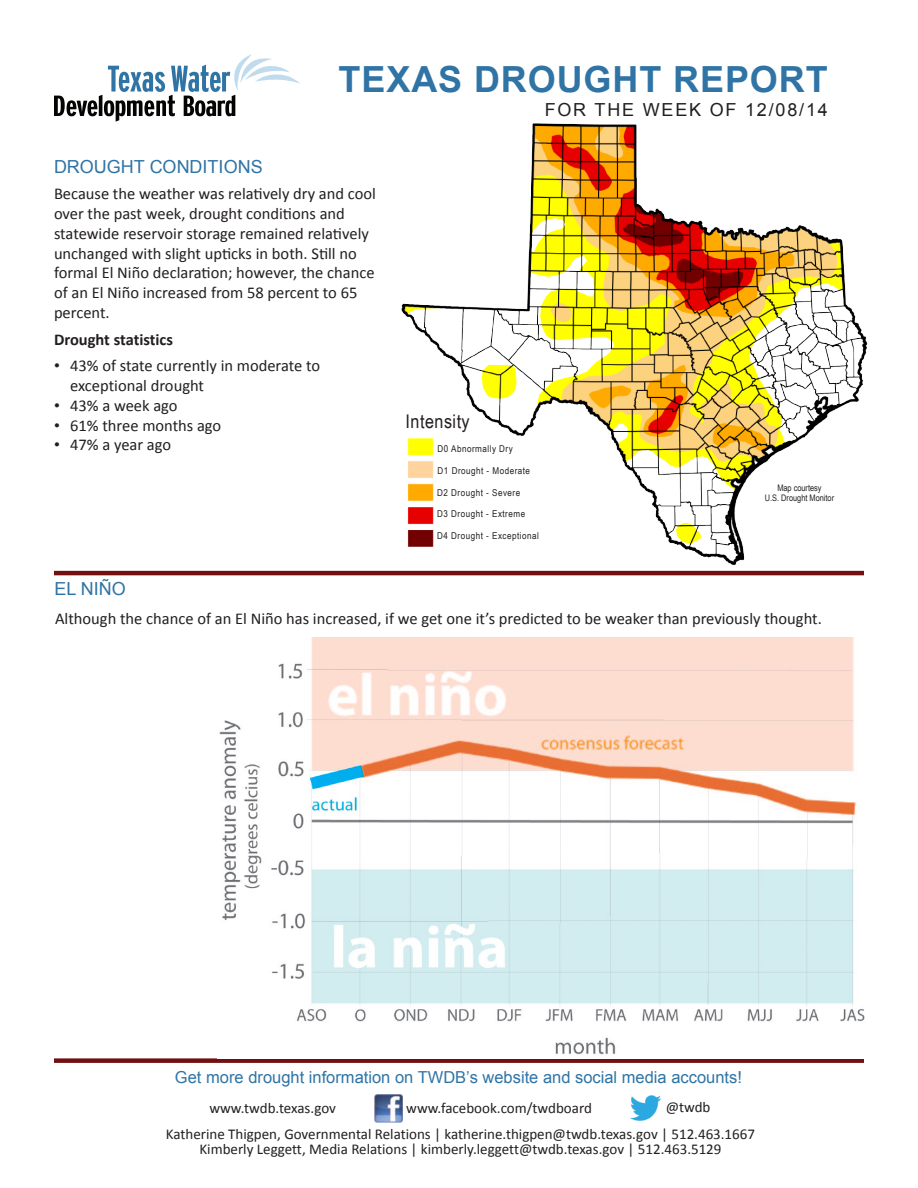
<style>
.page{position:relative;width:918px;height:1188px;background:#fff}
.page>*{position:absolute;margin:0;border:0;box-sizing:border-box;transform-origin:0 0}
.t1{font:700 36px "Arial";letter-spacing:.025em;color:#2f74a5}
.t2{font:18.9px "Arial Narrow";letter-spacing:.025em;color:#231f20;scale:1.04 1}
.Heading_1_blue{font:18px "Arial";color:#2f74a5}
.t3{font:18px "Arial";letter-spacing:.1em;color:#231f20}
.Body_copy{font:16.5px/19.8px "Calibri";color:#231f20}
.t4{font:16.5px "Calibri";color:#221e1f}
.t5{font:16.5px "Arial";color:#2f74a5}
.Heading_2{font:700 16.5px "Calibri";color:#231f20}
.Paragraph_Style_1{font:15px "Calibri";color:#231f20}
.t6{font:9.45px "Arial Narrow";letter-spacing:.05em;color:#231f20;scale:1.04 1}
.t7{font:9px/10.8px "Arial Narrow";color:#231f20;text-align:center}
.s1{font-family:"Gill Sans"}
.s2{color:#fff}
</style>
<div class="page">
<hr style="left:54px;top:571px;width:810px;height:4px;background:#710f11">
<div style="left:54px;top:1058px;width:810px;height:5px;background:#710f11"></div>
<img style="left:217px;top:638px;width:647px;height:421px">
<img style="left:401px;top:123px;width:467px;height:442px">
<img style="left:408px;top:437px;width:25px;height:110px">
<svg style="left:54px;top:54px;width:246px;height:68px"></svg>
<img style="left:630px;top:1095px;width:32px;height:26px">
<img style="left:375px;top:1094px;width:27px;height:28px">
<p class="Heading_1_blue" style="left:54px;top:155px;width:210px">DROUGHT CONDITIONS</p>
<p class="t1" style="left:339px;top:56px;width:491px">TEXAS DROUGHT REPORT</p>
<p class="t3" style="left:545px;top:98px;width:285px">FOR THE WEEK OF 12/08/14</p>
<p class="Body_copy" style="left:54px;top:184px;width:323px">Because the weather was relatively dry and cool over the past week, drought conditions and statewide reservoir storage remained relatively unchanged with slight upticks in both. Still no formal El Niño declaration; however, the chance of an El Niño increased from 58 percent to 65 percent.</p>
<p class="Heading_2" style="left:54px;top:329px;width:121px">Drought statistics</p>
<p class="Body_copy" style="left:70px;top:356px;width:251px;text-indent:-16px"><span class="s1">•</span> 43% of state currently in moderate to exceptional drought</p>
<p class="Body_copy" style="left:54px;top:395px;width:125px"><span class="s1">•</span> 43% a week ago</p>
<p class="Body_copy" style="left:54px;top:415px;width:169px"><span class="s1">•</span> 61% three months ago</p>
<p class="Body_copy" style="left:54px;top:435px;width:119px"><span class="s1">•</span> 47% a year ago</p>
<p class="Heading_1_blue" style="left:54px;top:577px;width:73px">EL NIÑO</p>
<p class="t2" style="left:406px;top:408px;width:63px">Intensity</p>
<p class="t6" style="left:438px;top:463px;width:90px">D1 Drought - Moderate</p>
<p class="t6" style="left:437px;top:486px;width:81px">D2 Drought - Severe</p>
<p class="t6" style="left:437px;top:507px;width:86px">D3 Drought - Extreme</p>
<p class="t6" style="left:437px;top:528px;width:99px">D4 Drought - Exceptional</p>
<p class="t6" style="left:438px;top:442px;width:74px">D0 Abnormally Dry</p>
<p class="t7" style="left:765px;top:482px;width:71px">Map courtesy<br>U.S. Drought Monitor</p>
<p class="t4" style="left:55px;top:608px;width:768px">Although the chance of an El Niño has increased, if we get one it’s predicted to be weaker than previously thought.</p>
<p class="t5" style="left:175px;top:1066px;width:569px">Get more drought information on TWDB’s website and social media accounts!</p>
<p class="Paragraph_Style_1" style="left:168px;top:1098px;width:169px"><span class="s2">http://</span>www.twdb.texas.gov</p>
<p class="Paragraph_Style_1" style="left:406px;top:1099px;width:187px">www.facebook.com/twdboard</p>
<p class="Paragraph_Style_1" style="left:666px;top:1098px;width:46px">@twdb</p>
<p class="Paragraph_Style_1" style="left:166px;top:1125px;width:591px">Katherine Thigpen, Governmental Relations | katherine.thigpen@twdb.texas.gov | 512.463.1667</p>
<p class="Paragraph_Style_1" style="left:199px;top:1140px;width:524px">Kimberly Leggett, Media Relations | kimberly.leggett@twdb.texas.gov | 512.463.5129</p>
</div>
